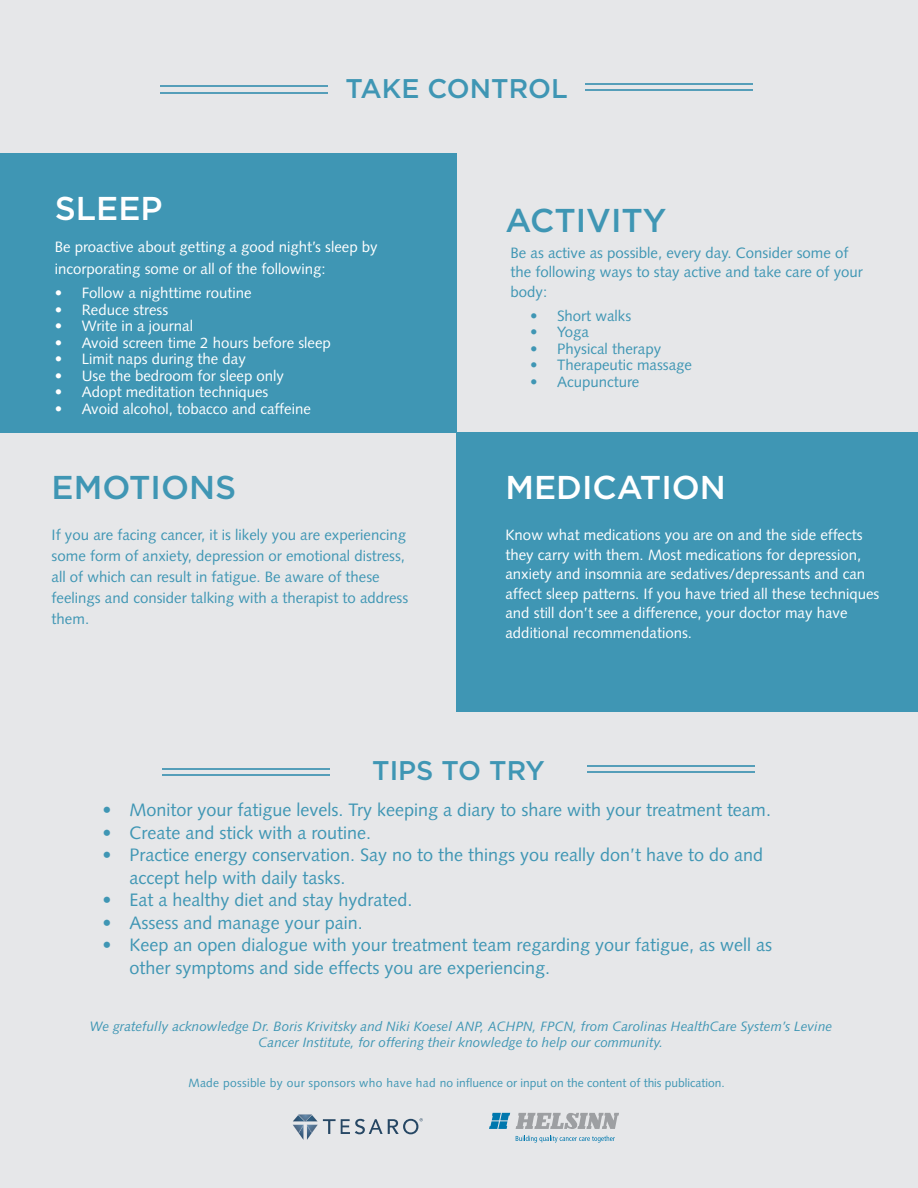
<style>
.page{position:relative;width:918px;height:1188px;background:#e6e7e9}
.page>*{position:absolute;margin:0;border:0;box-sizing:border-box;transform-origin:0 0}
.t1{font:500 33px "Gotham";color:#3f96b4}
.t2{font:500 33px "Gotham";color:#fff}
.t3{font:500 27px "Gotham";color:#3f96b4}
.t4{font:18px/22.5px "Syntax LT Std";color:#3f96b4}
.t5{font:15px/19.5px "Syntax LT Std";color:#fff}
.t6{font:15px/21px "Syntax LT Std";color:#3f96b4}
.t7{font:italic 13.5px/16.5px "Syntax LT Std";color:#3f96b4;text-align:center}
.t8{font:12px "Syntax LT Std";color:#3f96b4}
</style>
<div class="page">
<hr style="left:585px;top:90px;width:168px;height:1px;background:#559eb9">
<hr style="left:585px;top:83px;width:168px;height:2px;background:#559eb9">
<hr style="left:161px;top:92px;width:167px;height:1px;background:#559eb9">
<hr style="left:161px;top:86px;width:167px;height:1px;background:#559eb9">
<div style="left:0;top:154px;width:457px;height:279px;background:#3f96b4"></div>
<div style="left:457px;top:433px;width:461px;height:279px;background:#3f96b4"></div>
<svg style="left:293px;top:1115px;width:130px;height:25px"></svg>
<svg style="left:516px;top:1136px;width:99px;height:7px"></svg>
<svg style="left:516px;top:1113px;width:103px;height:16px"></svg>
<svg style="left:489px;top:1113px;width:21px;height:16px"></svg>
<hr style="left:587px;top:772px;width:168px;height:1px;background:#559eb9">
<hr style="left:587px;top:766px;width:168px;height:1px;background:#559eb9">
<hr style="left:162px;top:774px;width:168px;height:2px;background:#559eb9">
<hr style="left:162px;top:768px;width:168px;height:1px;background:#559eb9">
<h2 class="t3" style="left:345px;top:72px;width:224px">TAKE CONTROL</h2>
<h1 class="t2" style="left:55px;top:188px;width:109px">SLEEP</h1>
<p class="t5" style="left:55px;top:236px;width:325px;line-height:22.5px">Be proactive about getting a good night’s sleep by incorporating some or all of the following:</p>
<p class="t5" style="left:55px;top:284px;width:198px">• Follow a nighttime routine</p>
<p class="t5" style="left:55px;top:300px;width:115px">• Reduce stress</p>
<p class="t5" style="left:55px;top:317px;width:140px">• Write in a journal</p>
<p class="t5" style="left:55px;top:333px;width:278px">• Avoid screen time 2 hours before sleep</p>
<p class="t5" style="left:55px;top:350px;width:193px">• Limit naps during the day</p>
<p class="t5" style="left:55px;top:366px;width:231px">• Use the bedroom for sleep only</p>
<p class="t5" style="left:55px;top:383px;width:215px">• Adopt meditation techniques</p>
<p class="t5" style="left:55px;top:399px;width:258px">• Avoid alcohol, tobacco and caffeine</p>
<h1 class="t1" style="left:52px;top:467px;width:186px">EMOTIONS</h1>
<p class="t6" style="left:52px;top:525px;width:358px">If you are facing cancer, it is likely you are experiencing some form of anxiety, depression or emotional distress, all of which can result in fatigue. Be aware of these feelings and consider talking with a therapist to address them.</p>
<h1 class="t1" style="left:505px;top:201px;width:163px">ACTIVITY</h1>
<p class="t6" style="left:511px;top:243px;width:354px;line-height:19.5px">Be as active as possible, every day. Consider some of the following ways to stay active and take care of your body:</p>
<p class="t6" style="left:530px;top:305px;width:103px">• Short walks</p>
<p class="t6" style="left:530px;top:322px;width:61px">• Yoga</p>
<p class="t6" style="left:530px;top:338px;width:133px">• Physical therapy</p>
<p class="t6" style="left:530px;top:355px;width:164px">• Therapeutic massage</p>
<p class="t6" style="left:530px;top:371px;width:111px">• Acupuncture</p>
<h1 class="t2" style="left:505px;top:467px;width:222px">MEDICATION</h1>
<p class="t5" style="left:505px;top:525px;width:375px">Know what medications you are on and the side effects they carry with them. Most medications for depression, anxiety and insomnia are sedatives/depressants and can affect sleep patterns. If you have tried all these techniques and still don’t see a difference, your doctor may have additional recommendations.</p>
<h2 class="t3" style="left:372px;top:754px;width:174px">TIPS TO TRY</h2>
<p class="t4" style="left:103px;top:799px;width:670px">• Monitor your fatigue levels. Try keeping a diary to share with your treatment team.</p>
<p class="t4" style="left:103px;top:821px;width:270px">• Create and stick with a routine.</p>
<p class="t4" style="left:130px;top:844px;width:635px;text-indent:-27px">• Practice energy conservation. Say no to the things you really don’t have to do and accept help with daily tasks.</p>
<p class="t4" style="left:103px;top:889px;width:312px">• Eat a healthy diet and stay hydrated.</p>
<p class="t4" style="left:103px;top:911px;width:262px">• Assess and manage your pain.</p>
<p class="t4" style="left:130px;top:934px;width:644px;text-indent:-27px">• Keep an open dialogue with your treatment team regarding your fatigue, as well as other symptoms and side effects you are experiencing.</p>
<p class="t7" style="left:90px;top:1018px;width:744px">We gratefully acknowledge Dr. Boris Krivitsky and Niki Koesel ANP, ACHPN, FPCN, from Carolinas HealthCare System’s Levine<br>Cancer Institute, for offering their knowledge to help our community.</p>
<p class="t8" style="left:188px;top:1076px;width:538px">Made possible by our sponsors who have had no influence or input on the content of this publication.</p>
</div>
